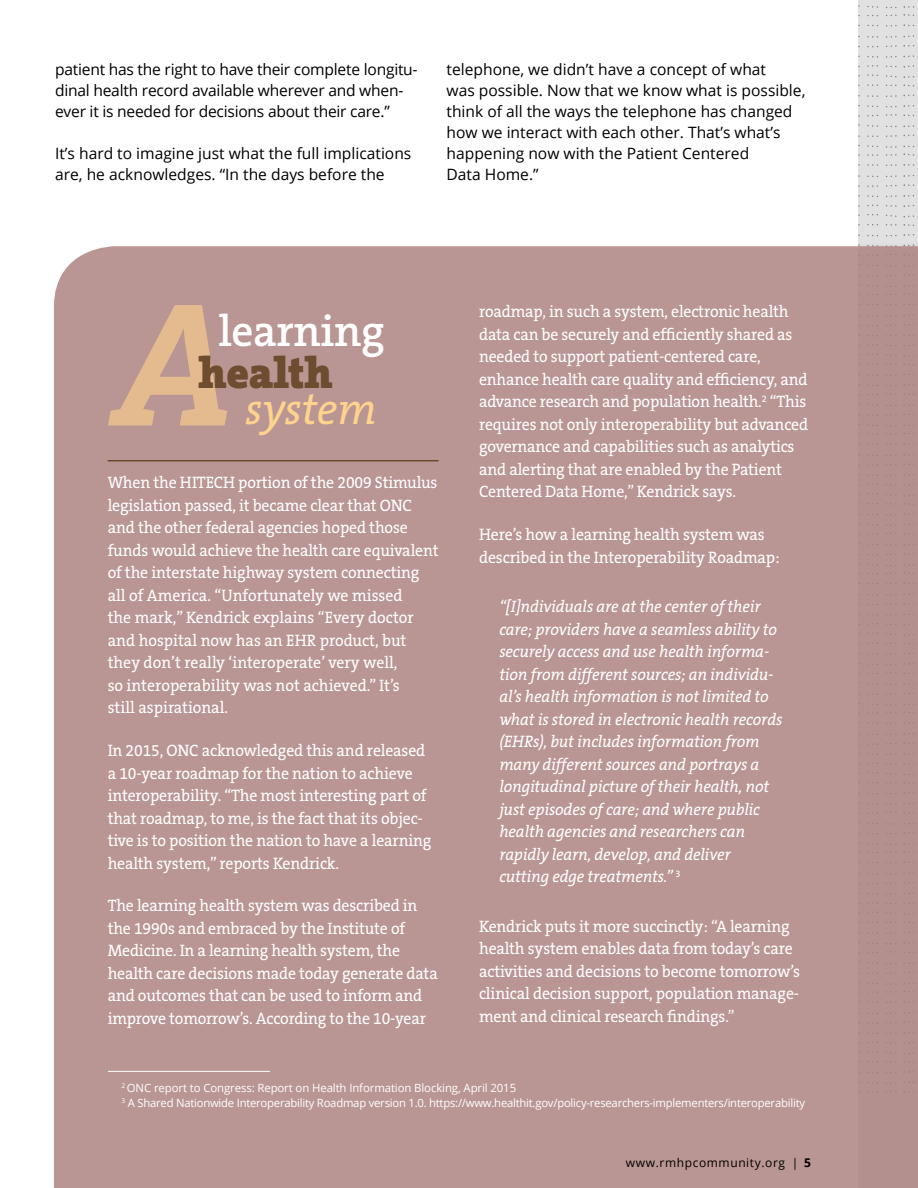
<style>
.page{position:relative;width:918px;height:1188px;background:#fff}
.page>*{position:absolute;margin:0;border:0;box-sizing:border-box;transform-origin:0 0}
.sidebar_title{font:600 44.25px "The Serif B6";letter-spacing:-.01em;color:#fff}
.sidebar_title-2{font:900 44.25px "The Serif B9";letter-spacing:-.01em;color:#6d4c30}
.sidebar_title-3{font:italic 44.25px "The Serif B5 Plain";letter-spacing:-.01em;color:#fed38e}
.sidebar_copy{font:16.65px/22.5px "The Serif B5 Plain";letter-spacing:-.01em;color:#fff;scale:.95 1}
.sidebar_copy-2{font:italic 16.65px/22.5px "The Serif B5 Plain";letter-spacing:-.01em;color:#fff;scale:.95 1}
.BODY{font:15.6px/21px "Open Sans";color:#000}
.BODY-2{font:12px "Open Sans";letter-spacing:.05em;color:#000}
.footnote{font:11.4px "Open Sans";letter-spacing:-.02em;color:#fff}
.s1{font-weight:700}
</style>
<div class="page">
<div style="left:858px;top:0;width:60px;height:241px;background:#e2e1e2"></div>
<div style="left:54px;top:246px;width:864px;height:942px;background:#b99693"></div>
<hr style="left:108px;top:460px;width:331px;height:1px;background:#6b492e">
<svg style="left:108px;top:305px;width:119px;height:120px;background:#cca691"></svg>
<hr style="left:108px;top:1071px;width:162px;height:1px;background:#fff">
<p class="BODY" style="left:55px;top:58px;width:364px">patient has the right to have their complete longitu&shy;dinal health record available wherever and when&shy;ever it is needed for decisions about their care.”</p>
<p class="BODY" style="left:55px;top:142px;width:358px">It’s hard to imagine just what the full implications are, he acknowledges. “In the days before the</p>
<p class="BODY" style="left:447px;top:58px;width:360px">telephone, we didn’t have a concept of what<br>was possible. Now that we know what is possible, think of all the ways the telephone has changed how we interact with each other. That’s what’s happening now with the Patient Centered<br>Data Home.”</p>
<p class="sidebar_title" style="left:219px;top:308px;width:168px">learning</p>
<p class="sidebar_title-2" style="left:198px;top:349px;width:136px">health</p>
<p class="sidebar_title-3" style="left:245px;top:386px;width:133px">system</p>
<p class="sidebar_copy" style="left:108px;top:472px;width:350px">When the HITECH portion of the 2009 Stimulus legislation passed, it became clear that ONC and the other federal agencies hoped those funds would achieve the health care equivalent of the interstate highway system connecting all of America. “Unfortunately we missed<br>the mark,” Kendrick explains “Every doctor and hospital now has an EHR product, but they don’t really ‘interoperate’ very well,<br>so interoperability was not achieved.” It’s<br>still aspirational.</p>
<p class="sidebar_copy" style="left:108px;top:740px;width:342px">In 2015, ONC acknowledged this and released a 10-year roadmap for the nation to achieve interoperability. “The most interesting part of that roadmap, to me, is the fact that its objec&shy;tive is to position the nation to have a learning health system,” reports Kendrick.</p>
<p class="sidebar_copy" style="left:108px;top:895px;width:349px">The learning health system was described in the 1990s and embraced by the Institute of Medicine. In a learning health system, the health care decisions made today generate data and outcomes that can be used to inform and improve tomorrow’s. According to the 10-year</p>
<p class="sidebar_copy" style="left:479px;top:301px;width:348px">roadmap, in such a system, electronic health data can be securely and efficiently shared as needed to support patient-centered care, enhance health care quality and efficiency, and advance research and population health.<sup>2</sup> “This requires not only interoperability but advanced governance and capabilities such as analytics and alerting that are enabled by the Patient Centered Data Home,” Kendrick says.</p>
<p class="sidebar_copy" style="left:479px;top:524px;width:318px">Here’s how a learning health system was described in the Interoperability Roadmap:</p>
<p class="sidebar_copy-2" style="left:499px;top:596px;width:300px">“[I]ndividuals are at the center of their care; providers have a seamless ability to securely access and use health informa&shy;tion from different sources; an individu&shy;al’s health information is not limited to what is stored in electronic health records (EHRs), but includes information from many different sources and portrays a longitudinal picture of their health, not just episodes of care; and where public health agencies and researchers can rapidly learn, develop, and deliver cutting edge treatments.” <sup>3</sup></p>
<p class="sidebar_copy" style="left:479px;top:915px;width:339px">Kendrick puts it more succinctly: “A learning health system enables data from today’s care activities and decisions to become tomorrow’s clinical decision support, population manage&shy;ment and clinical research findings.”</p>
<p class="footnote" style="left:122px;top:1080px;width:396px"><sup>2</sup> ONC report to Congress: Report on Health Information Blocking, April 2015</p>
<p class="footnote" style="left:122px;top:1095px;width:685px"><sup>3</sup> A Shared Nationwide Interoperability Roadmap version 1.0. https://www.healthit.gov/policy-researchers-implementers/interoperability</p>
<p class="BODY-2" style="left:626px;top:1154px;width:187px">www.rmhpcommunity.org | <span class="s1">5</span></p>
</div>
